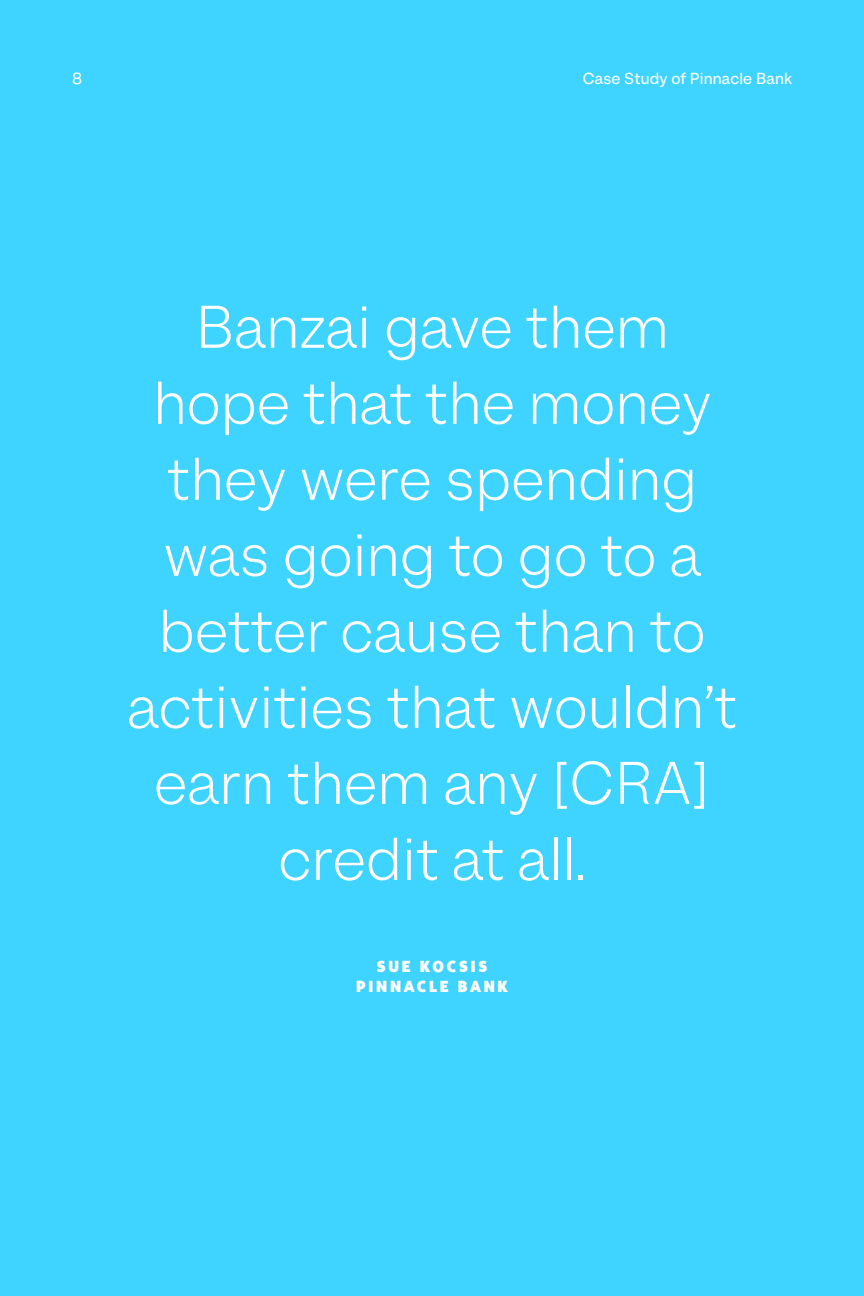
<style>
.page{position:relative;width:864px;height:1296px;background:#3ed4ff}
.page>*{position:absolute;margin:0;border:0;box-sizing:border-box;transform-origin:0 0}
.t1{font:300 60px/76px "Cardinal Wide";color:#fff;text-align:center}
.t2{font:16px "Cardinal Wide";letter-spacing:.01em;color:#fff}
.t3{font:16px/20px "Tide Sans Cond 700 Mondo";letter-spacing:.17em;color:#fff;text-align:center}
</style>
<div class="page">
<p class="t2" style="left:72px;top:68px;width:12px">8</p>
<p class="t2" style="left:583px;top:68px;width:211px">Case Study of Pinnacle Bank</p>
<p class="t1" style="left:127px;top:289px;width:612px">Banzai gave them hope that the money they were spending was going to go to a better cause than to activities that wouldn’t earn them any [CRA] credit at all.</p>
<p class="t3" style="left:356px;top:957px;width:153px">SUE KOCSIS<br>PINNACLE BANK</p>
</div>
